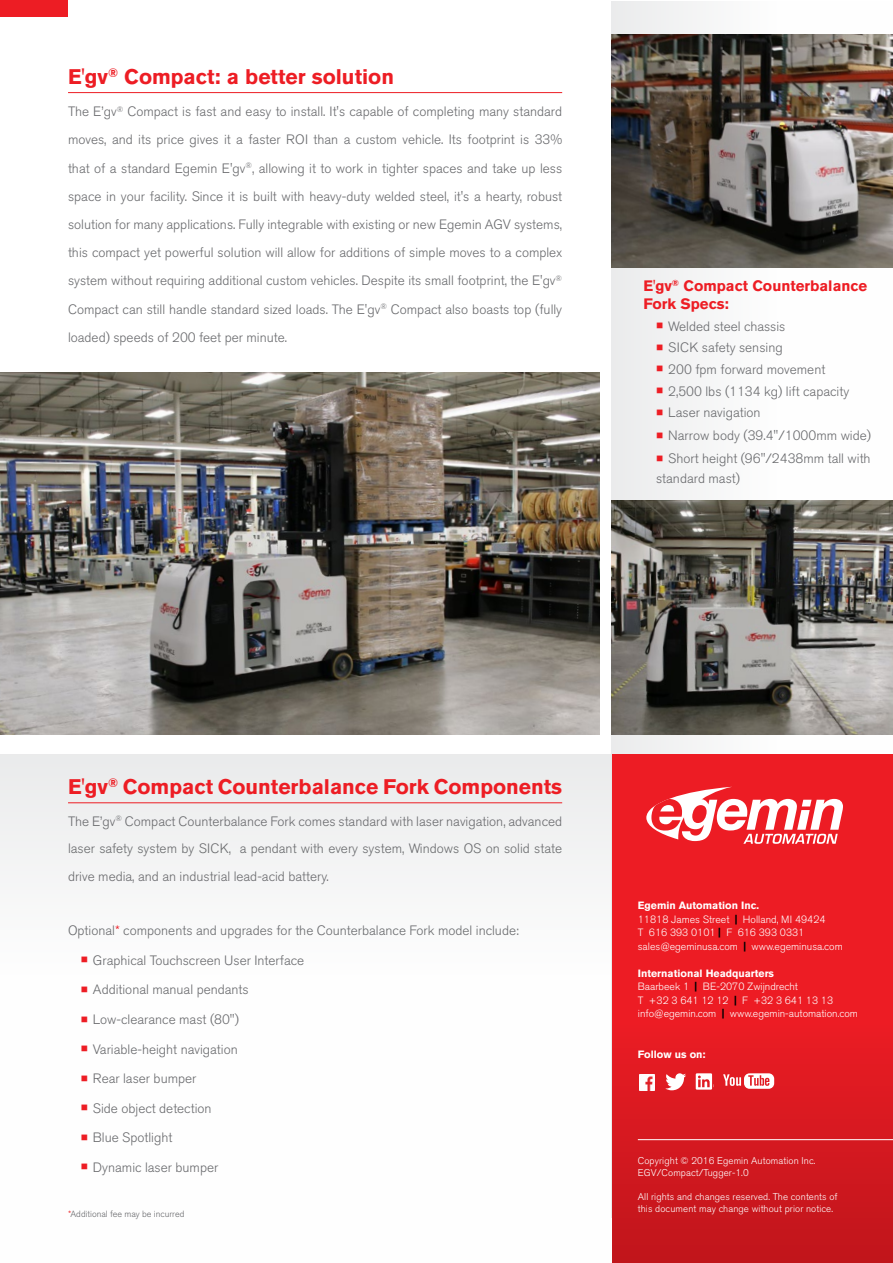
<style>
.page{position:relative;width:893px;height:1263px;background:#fff}
.page>*{position:absolute;margin:0;border:0;box-sizing:border-box;transform-origin:0 0}
.t1{font:700 21px "Akzidenz Grotesk BQ";color:#ed1d24}
.t2{font:700 15px/18px "Akzidenz Grotesk BQ";color:#ed1d24}
.t3{font:300 13.5px/29.5px "Akzidenz Grotesk BQ";color:#696a6d}
.t4{font:300 10.5px/13.5px "Akzidenz Grotesk BQ";color:#fff}
.t5{font:700 10.5px "Akzidenz Grotesk BQ";color:#fff}
.t6{font:300 9.75px/12px "Akzidenz Grotesk BQ";letter-spacing:.01em;color:#fff}
.t7{font:300 9px "Akzidenz Grotesk BQ";color:#696a6d}
.s1{color:#ed1d24}
.s2{color:#ed2124}
.s3{font-weight:700}
.s4{font-weight:700;color:#000}
</style>
<div class="page">
<div style="left:0;top:0;width:68px;height:17px;background:#ed1d24"></div>
<div style="left:0;top:754px;width:611px;height:509px;background:linear-gradient(to bottom,#f0f1f1,#fff)"></div>
<div style="left:611px;top:1px;width:282px;height:1216px;background:linear-gradient(to right,#edeeef,#fff)"></div>
<div style="left:612px;top:754px;width:281px;height:509px;background:linear-gradient(to bottom,#f81e26,#cb181f)"></div>
<img style="left:611px;top:34px;width:282px;height:234px">
<img style="left:611px;top:501px;width:282px;height:234px">
<hr style="left:68px;top:802px;width:494px;height:1px;background:#ed1d24">
<hr style="left:638px;top:1139px;width:255px;height:1px;background:#fff">
<svg style="left:646px;top:787px;width:197px;height:57px"></svg>
<svg style="left:665px;top:1073px;width:21px;height:17px"></svg>
<img style="left:639px;top:1075px;width:15px;height:15px">
<svg style="left:696px;top:1073px;width:18px;height:17px"></svg>
<svg style="left:723px;top:1073px;width:51px;height:16px"></svg>
<hr style="left:68px;top:92px;width:494px;height:1px;background:#ed1d24">
<img style="left:0;top:372px;width:600px;height:363px">
<svg style="left:657px;top:323px;width:6px;height:5px"></svg>
<svg style="left:657px;top:344px;width:6px;height:6px"></svg>
<svg style="left:657px;top:366px;width:6px;height:6px"></svg>
<svg style="left:657px;top:388px;width:6px;height:5px"></svg>
<svg style="left:657px;top:409px;width:6px;height:6px"></svg>
<svg style="left:657px;top:432px;width:6px;height:6px"></svg>
<svg style="left:657px;top:455px;width:6px;height:6px"></svg>
<svg style="left:82px;top:957px;width:5px;height:6px"></svg>
<svg style="left:82px;top:986px;width:5px;height:6px"></svg>
<svg style="left:82px;top:1016px;width:5px;height:6px"></svg>
<svg style="left:82px;top:1046px;width:5px;height:5px"></svg>
<svg style="left:82px;top:1075px;width:5px;height:6px"></svg>
<svg style="left:82px;top:1105px;width:5px;height:5px"></svg>
<svg style="left:82px;top:1134px;width:5px;height:6px"></svg>
<svg style="left:82px;top:1164px;width:5px;height:5px"></svg>
<h1 class="t1" style="left:68px;top:64px;width:327px">E'gv<sup>®</sup> Compact: a better solution</h1>
<p class="t3" style="left:68px;top:98px;width:496px;line-height:28.2px;text-align:justify">The E’gv<sup>®</sup> Compact is fast and easy to install. It's capable of completing many standard moves, and its price gives it a faster ROI than a custom vehicle. Its footprint is 33% that of a standard Egemin E'gv<sup>®</sup>, allowing it to work in tighter spaces and take up less space in your facility. Since it is built with heavy-duty welded steel, it's a hearty, robust solution for many applications. Fully integrable with existing or new Egemin AGV systems, this compact yet powerful solution will allow for additions of simple moves to a complex system without requiring additional custom vehicles. Despite its small footprint, the E'gv<sup>® </sup>Compact can still handle standard sized loads. The E'gv<sup>®</sup> Compact also boasts top (fully loaded) speeds of 200 feet per minute.</p>
<p class="t2" style="left:643px;top:277px;width:225px">E'gv<sup>®</sup> Compact Counterbalance<br>Fork Specs:</p>
<p class="t3" style="left:668px;top:315px;width:183px;line-height:21.6px">Welded steel chassis<br>SICK safety sensing<br>200 fpm forward movement<br>2,500 lbs (1134 kg) lift capacity<br>Laser navigation</p>
<p class="t3" style="left:668px;top:424px;width:204px;line-height:23.1px">Narrow body (39.4"/1000mm wide)<br>Short height (96"/2438mm tall with</p>
<p class="t3" style="left:656px;top:464px;width:85px">standard mast)</p>
<h1 class="t1" style="left:68px;top:774px;width:496px">E'gv<sup>®</sup> Compact Counterbalance Fork Components</h1>
<p class="t3" style="left:68px;top:807px;width:496px;line-height:27.5px;text-align:justify">The E’gv<sup>®</sup> Compact Counterbalance Fork comes standard with laser navigation, advanced laser safety system by SICK, a pendant with every system, Windows OS on solid state drive media, and an industrial lead-acid battery.</p>
<p class="t3" style="left:93px;top:916px;width:427px;text-indent:-25px">Optional<span class="s1">*</span> components and upgrades for the Counterbalance Fork model include:<br>Graphical Touchscreen User Interface<br>Additional manual pendants<br>Low-clearance mast (80")<br>Variable-height navigation<br>Rear laser bumper<br>Side object detection<br>Blue Spotlight<br>Dynamic laser bumper</p>
<p class="t7" style="left:68px;top:1208px;width:118px"><span class="s2">*</span>Additional fee may be incurred</p>
<p class="t4" style="left:638px;top:899px;width:206px"><span class="s3">Egemin Automation Inc.<br></span>11818 James Street <span class="s4">|</span> Holland, MI 49424<br>T 616 393 0101 <span class="s4">|</span> F 616 393 0331 sales@egeminusa.com <span class="s4">|</span> www.egeminusa.com</p>
<p class="t4" style="left:638px;top:967px;width:222px"><span class="s3">International Headquarters<br></span>Baarbeek 1 <span class="s4">|</span> BE-2070 Zwijndrecht<br>T +32 3 641 12 12 <span class="s4">|</span> F +32 3 641 13 13 info@egemin.com <span class="s4">|</span> www.egemin-automation.com</p>
<p class="t5" style="left:638px;top:1048px;width:69px">Follow us on:</p>
<p class="t6" style="left:638px;top:1155px;width:179px">Copyright © 2016 Egemin Automation Inc.<br>EGV/Compact/Tugger-1.0</p>
<p class="t6" style="left:638px;top:1191px;width:201px">All rights and changes reserved. The contents of this document may change without prior notice.</p>
</div>
